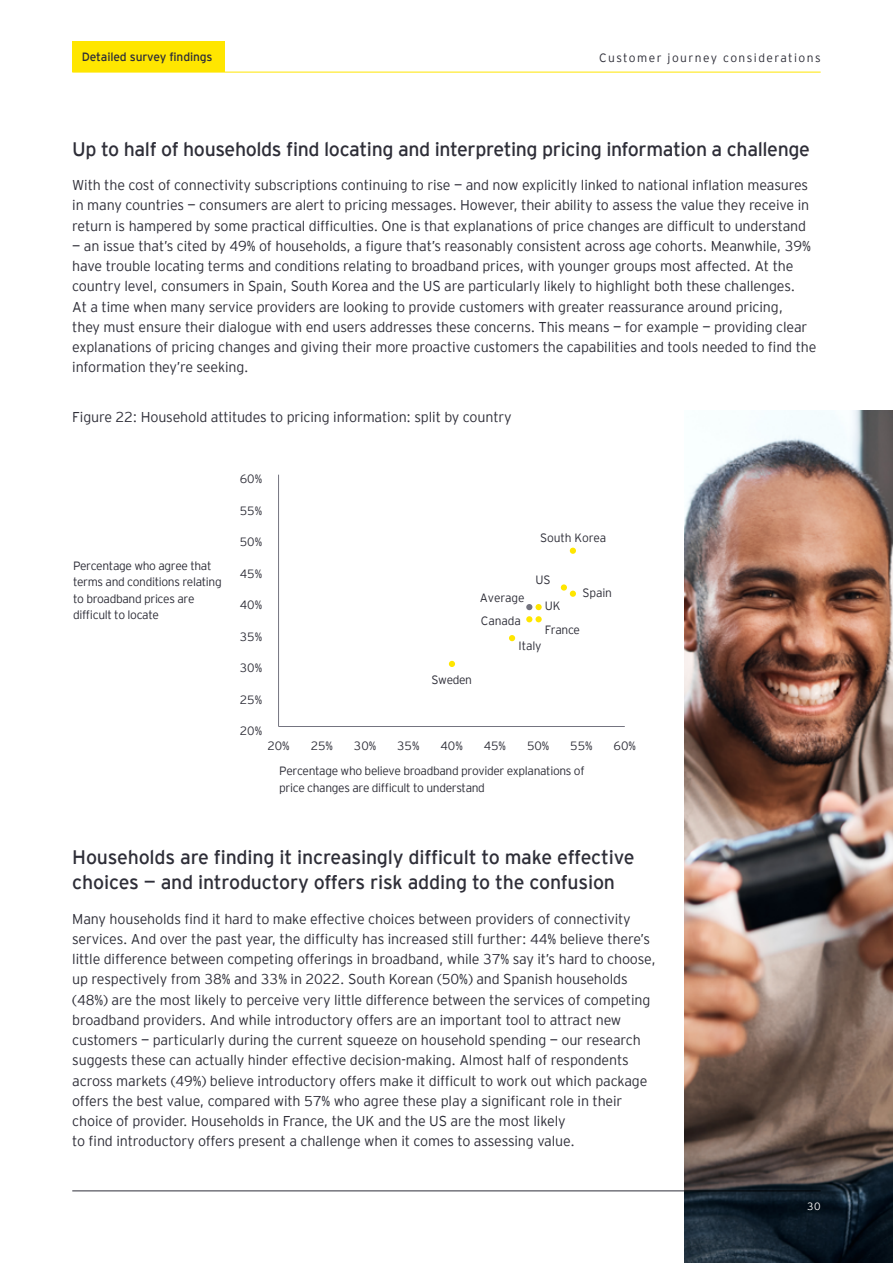
<style>
.page{position:relative;width:893px;height:1263px;background:#fff}
.page>*{position:absolute;margin:0;border:0;box-sizing:border-box;transform-origin:0 0}
.t1{font:19.5px/25.5px "EY Interstate";letter-spacing:-.02em;color:#2e2e38}
.t2{font:300 14.25px/20.2px "EY Interstate";letter-spacing:-.01em;color:#2e2e38}
.t3{font:300 12px/16.5px "EY Interstate";letter-spacing:-.03em;color:#2e2e38}
.t4{font:300 12px "EY Interstate";letter-spacing:.12em;color:#2e2e38}
.t5{font:300 12px/22.8px "EY Interstate";letter-spacing:-.01em;color:#2e2e38}
.t6{font:12px "EY Interstate";letter-spacing:-.01em;color:#2e2e38}
.t7{font:300 10.5px "EY Interstate";color:#fff}
</style>
<div class="page">
<hr style="left:279px;top:726px;width:346px;height:1px;background:#747480">
<hr style="left:278px;top:475px;width:1px;height:251px;background:#747480">
<svg style="left:570px;top:548px;width:6px;height:6px"></svg>
<div style="left:561px;top:584px;width:6px;height:7px;background:#ffe600;border-radius:50%"></div>
<div style="left:535px;top:604px;width:7px;height:6px;background:#ffe600;border-radius:50%"></div>
<div style="left:535px;top:616px;width:7px;height:6px;background:#ffe600;border-radius:50%"></div>
<svg style="left:526px;top:616px;width:6px;height:6px"></svg>
<svg style="left:509px;top:635px;width:6px;height:6px"></svg>
<svg style="left:449px;top:661px;width:6px;height:6px"></svg>
<svg style="left:570px;top:591px;width:6px;height:6px"></svg>
<svg style="left:526px;top:604px;width:6px;height:6px"></svg>
<img style="left:684px;top:410px;width:209px;height:853px">
<hr style="left:72px;top:72px;width:749px;height:1px;background:#ffe600">
<hr style="left:72px;top:1190px;width:749px;height:1px;background:#2e2e38">
<div style="left:72px;top:41px;width:153px;height:31px;background:#ffe600"></div>
<p class="t6" style="left:82px;top:49px;width:132px">Detailed survey findings</p>
<p class="t4" style="left:599px;top:49px;width:223px">Customer journey considerations</p>
<h1 class="t1" style="left:72px;top:135px;width:739px">Up to half of households find locating and interpreting pricing information a challenge</h1>
<p class="t2" style="left:72px;top:174px;width:738px;text-align:justify">With the cost of connectivity subscriptions continuing to rise — and now explicitly linked to national inflation measures in many countries — consumers are alert to pricing messages. However, their ability to assess the value they receive in return is hampered by some practical difficulties. One is that explanations of price changes are difficult to understand</p>
<p class="t2" style="left:72px;top:235px;width:746px">— an issue that’s cited by 49% of households, a figure that’s reasonably consistent across age cohorts. Meanwhile, 39% have trouble locating terms and conditions relating to broadband prices, with younger groups most affected. At the country level, consumers in Spain, South Korea and the US are particularly likely to highlight both these challenges.<br>At a time when many service providers are looking to provide customers with greater reassurance around pricing,<br>they must ensure their dialogue with end users addresses these concerns. This means — for example — providing clear explanations of pricing changes and giving their more proactive customers the capabilities and tools needed to find the information they’re seeking.</p>
<p class="t2" style="left:72px;top:406px;width:441px">Figure 22: Household attitudes to pricing information: split by country</p>
<p class="t3" style="left:240px;top:470px;width:24px">60%</p>
<p class="t3" style="left:73px;top:556px;width:150px">Percentage who agree that terms and conditions relating to broadband prices are difficult to locate</p>
<p class="t3" style="left:240px;top:501px;width:24px">55%</p>
<p class="t3" style="left:240px;top:533px;width:24px">50%</p>
<p class="t3" style="left:240px;top:564px;width:24px">45%</p>
<p class="t3" style="left:240px;top:596px;width:24px">40%</p>
<p class="t3" style="left:240px;top:627px;width:24px">35%</p>
<p class="t3" style="left:240px;top:659px;width:24px">30%</p>
<p class="t3" style="left:240px;top:690px;width:24px">25%</p>
<p class="t3" style="left:240px;top:722px;width:24px">20%</p>
<p class="t5" style="left:540px;top:526px;width:68px">South Korea</p>
<p class="t3" style="left:431px;top:671px;width:42px">Sweden</p>
<p class="t3" style="left:535px;top:571px;width:17px">US</p>
<p class="t3" style="left:582px;top:584px;width:31px">Spain</p>
<p class="t5" style="left:480px;top:585px;width:46px">Average<br>Canada</p>
<p class="t3" style="left:519px;top:636px;width:25px">Italy</p>
<p class="t3" style="left:545px;top:593px;width:37px;line-height:23.4px">UK<br>France</p>
<p class="t3" style="left:267px;top:737px;width:24px">20%</p>
<p class="t3" style="left:311px;top:737px;width:24px">25%</p>
<p class="t3" style="left:354px;top:737px;width:24px">30%</p>
<p class="t3" style="left:397px;top:737px;width:24px">35%</p>
<p class="t3" style="left:440px;top:737px;width:24px">40%</p>
<p class="t3" style="left:484px;top:737px;width:24px">45%</p>
<p class="t3" style="left:527px;top:737px;width:24px">50%</p>
<p class="t3" style="left:570px;top:737px;width:24px">55%</p>
<p class="t3" style="left:614px;top:737px;width:24px">60%</p>
<p class="t3" style="left:279px;top:762px;width:307px">Percentage who believe broadband provider explanations of price changes are difficult to understand</p>
<h1 class="t1" style="left:72px;top:843px;width:564px">Households are finding it increasingly difficult to make effective choices — and introductory offers risk adding to the confusion</h1>
<p class="t2" style="left:72px;top:908px;width:585px">Many households find it hard to make effective choices between providers of connectivity services. And over the past year, the difficulty has increased still further: 44% believe there’s little difference between competing offerings in broadband, while 37% say it’s hard to choose, up respectively from 38% and 33% in 2022. South Korean (50%) and Spanish households (48%) are the most likely to perceive very little difference between the services of competing broadband providers. And while introductory offers are an important tool to attract new customers — particularly during the current squeeze on household spending — our research suggests these can actually hinder effective decision-making. Almost half of respondents across markets (49%) believe introductory offers make it difficult to work out which package offers the best value, compared with 57% who agree these play a significant role in their choice of provider. Households in France, the UK and the US are the most likely<br>to find introductory offers present a challenge when it comes to assessing value.</p>
<p class="t7" style="left:807px;top:1198px;width:15px">30</p>
</div>
